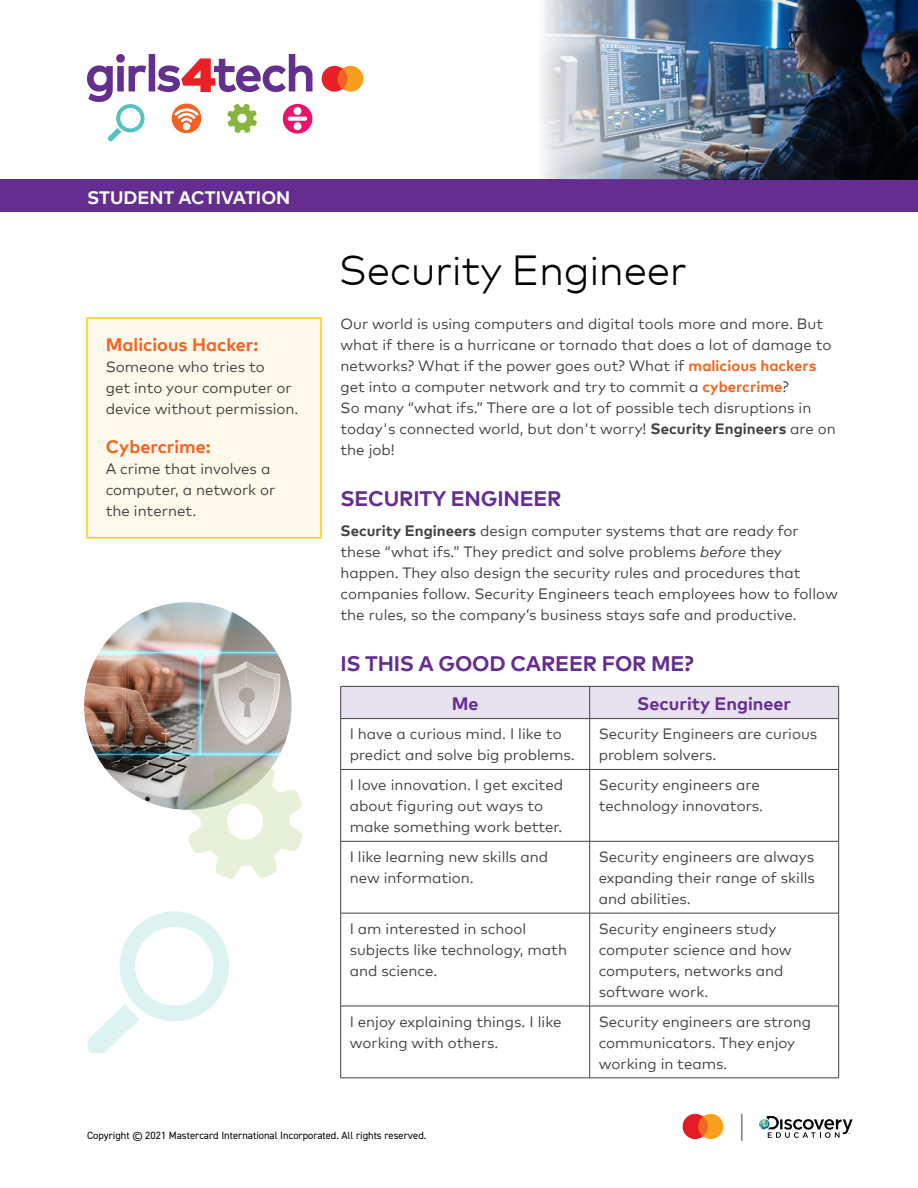
<style>
.page{position:relative;width:918px;height:1188px;background:#fff}
.page>*{position:absolute;margin:0;border:0;box-sizing:border-box;transform-origin:0 0}
.t1{font:300 42px "Mark Offc For MC";letter-spacing:-.01em;color:#000}
.t2{font:700 21px "Mark Offc For MC";letter-spacing:-.01em;color:#662d91}
.t3{font:700 18px "Mark Offc For MC";color:#f26522}
.t4{font:700 18px "Mark Offc For MC";color:#662d91}
.t5{font:700 18px "Mark Offc For MC";color:#fff}
.t6{font:15px/21px "Mark Offc For MC";color:#414042}
.t7{font:10.5px "DIN2014";color:#000}
.s1{font-weight:700;color:#f26522}
.s2{font-weight:700}
.s3{font-style:italic}
</style>
<div class="page">
<div style="left:0;top:179px;width:918px;height:33px;background:#662d91"></div>
<svg style="left:759px;top:1116px;width:94px;height:22px"></svg>
<svg style="left:741px;top:1114px;width:1px;height:27px"></svg>
<svg style="left:322px;top:66px;width:41px;height:26px"></svg>
<svg style="left:87px;top:54px;width:225px;height:87px"></svg>
<svg style="left:683px;top:1114px;width:40px;height:25px"></svg>
<img style="left:542px;top:0;width:376px;height:179px">
<div style="left:341px;top:687px;width:497px;height:31px;background:#e7e1f0"></div>
<hr style="left:341px;top:686px;width:249px;height:1px;background:#414042">
<hr style="left:340px;top:687px;width:1px;height:31px;background:#414042">
<hr style="left:590px;top:686px;width:249px;height:1px;background:#414042">
<hr style="left:589px;top:687px;width:1px;height:31px;background:#414042">
<hr style="left:838px;top:687px;width:1px;height:31px;background:#414042">
<hr style="left:341px;top:718px;width:249px;height:1px;background:#414042">
<hr style="left:340px;top:719px;width:1px;height:50px;background:#414042">
<hr style="left:590px;top:718px;width:249px;height:1px;background:#414042">
<hr style="left:589px;top:719px;width:1px;height:50px;background:#414042">
<hr style="left:838px;top:719px;width:1px;height:50px;background:#414042">
<hr style="left:341px;top:769px;width:249px;height:1px;background:#414042">
<hr style="left:340px;top:770px;width:1px;height:71px;background:#414042">
<hr style="left:590px;top:769px;width:249px;height:1px;background:#414042">
<hr style="left:589px;top:770px;width:1px;height:71px;background:#414042">
<hr style="left:838px;top:770px;width:1px;height:71px;background:#414042">
<hr style="left:341px;top:841px;width:249px;height:1px;background:#414042">
<hr style="left:340px;top:841px;width:1px;height:72px;background:#414042">
<hr style="left:590px;top:841px;width:249px;height:1px;background:#414042">
<hr style="left:589px;top:841px;width:1px;height:72px;background:#414042">
<hr style="left:838px;top:841px;width:1px;height:72px;background:#414042">
<hr style="left:341px;top:913px;width:249px;height:1px;background:#414042">
<hr style="left:340px;top:913px;width:1px;height:93px;background:#414042">
<hr style="left:590px;top:913px;width:249px;height:1px;background:#414042">
<hr style="left:589px;top:913px;width:1px;height:93px;background:#414042">
<hr style="left:838px;top:913px;width:1px;height:93px;background:#414042">
<hr style="left:341px;top:1006px;width:249px;height:1px;background:#414042">
<hr style="left:340px;top:1006px;width:1px;height:72px;background:#414042">
<hr style="left:590px;top:1006px;width:249px;height:1px;background:#414042">
<hr style="left:589px;top:1006px;width:1px;height:72px;background:#414042">
<hr style="left:838px;top:1006px;width:1px;height:72px;background:#414042">
<hr style="left:341px;top:1078px;width:249px;height:1px;background:#414042">
<hr style="left:590px;top:1078px;width:249px;height:1px;background:#414042">
<div style="left:87px;top:318px;width:234px;height:220px;background:#fff9ec"></div>
<div style="left:86px;top:317px;width:236px;height:222px;border:2px solid #ffcb05"></div>
<img style="left:84px;top:602px;width:208px;height:208px;border-radius:104px">
<img style="left:87px;top:912px;width:141px;height:141px">
<img style="left:188px;top:764px;width:114px;height:115px">
<p class="t5" style="left:87px;top:184px;width:205px">STUDENT ACTIVATION</p>
<p class="t3" style="left:106px;top:331px;width:154px">Malicious Hacker:</p>
<p class="t6" style="left:106px;top:355px;width:194px">Someone who tries to<br>get into your computer or device without permission.</p>
<p class="t3" style="left:106px;top:433px;width:107px">Cybercrime:</p>
<p class="t6" style="left:106px;top:457px;width:171px">A crime that involves a computer, a network or the internet.</p>
<h1 class="t1" style="left:339px;top:238px;width:350px">Security Engineer</h1>
<p class="t6" style="left:340px;top:312px;width:497px">Our world is using computers and digital tools more and more. But what if there is a hurricane or tornado that does a lot of damage to networks? What if the power goes out? What if <span class="s1">malicious hackers </span>get into a computer network and try to commit a <span class="s1">cybercrime</span>?<br>So many “what ifs.” There are a lot of possible tech disruptions in today's connected world, but don't worry! <span class="s2">Security Engineers</span> are on the job!</p>
<h2 class="t2" style="left:341px;top:483px;width:223px">SECURITY ENGINEER</h2>
<p class="t6" style="left:341px;top:519px;width:499px"><span class="s2">Security Engineers</span> design computer systems that are ready for these “what ifs.” They predict and solve problems <span class="s3">before</span> they happen. They also design the security rules and procedures that companies follow. Security Engineers teach employees how to follow the rules, so the company’s business stays safe and productive.</p>
<h2 class="t2" style="left:341px;top:648px;width:355px">IS THIS A GOOD CAREER FOR ME?</h2>
<p class="t4" style="left:452px;top:690px;width:28px">Me</p>
<p class="t4" style="left:637px;top:690px;width:155px">Security Engineer</p>
<p class="t6" style="left:350px;top:722px;width:227px">I have a curious mind. I like to predict and solve big problems.</p>
<p class="t6" style="left:599px;top:722px;width:220px">Security Engineers are curious problem solvers.</p>
<p class="t6" style="left:350px;top:773px;width:215px">I love innovation. I get excited about figuring out ways to make something work better.</p>
<p class="t6" style="left:599px;top:773px;width:166px">Security engineers are technology innovators.</p>
<p class="t6" style="left:350px;top:845px;width:200px">I like learning new skills and new information.</p>
<p class="t6" style="left:599px;top:845px;width:218px;text-align:justify">Security engineers are always expanding their range of skills and abilities.</p>
<p class="t6" style="left:350px;top:917px;width:219px">I am interested in school subjects like technology, math and science.</p>
<p class="t6" style="left:599px;top:917px;width:195px">Security engineers study computer science and how computers, networks and software work.</p>
<p class="t6" style="left:350px;top:1010px;width:213px">I enjoy explaining things. I like working with others.</p>
<p class="t6" style="left:599px;top:1010px;width:214px">Security engineers are strong communicators. They enjoy working in teams.</p>
<p class="t7" style="left:87px;top:1129px;width:341px">Copyright ©️ 2021 Mastercard International Incorporated. All rights reserved.</p>
</div>
